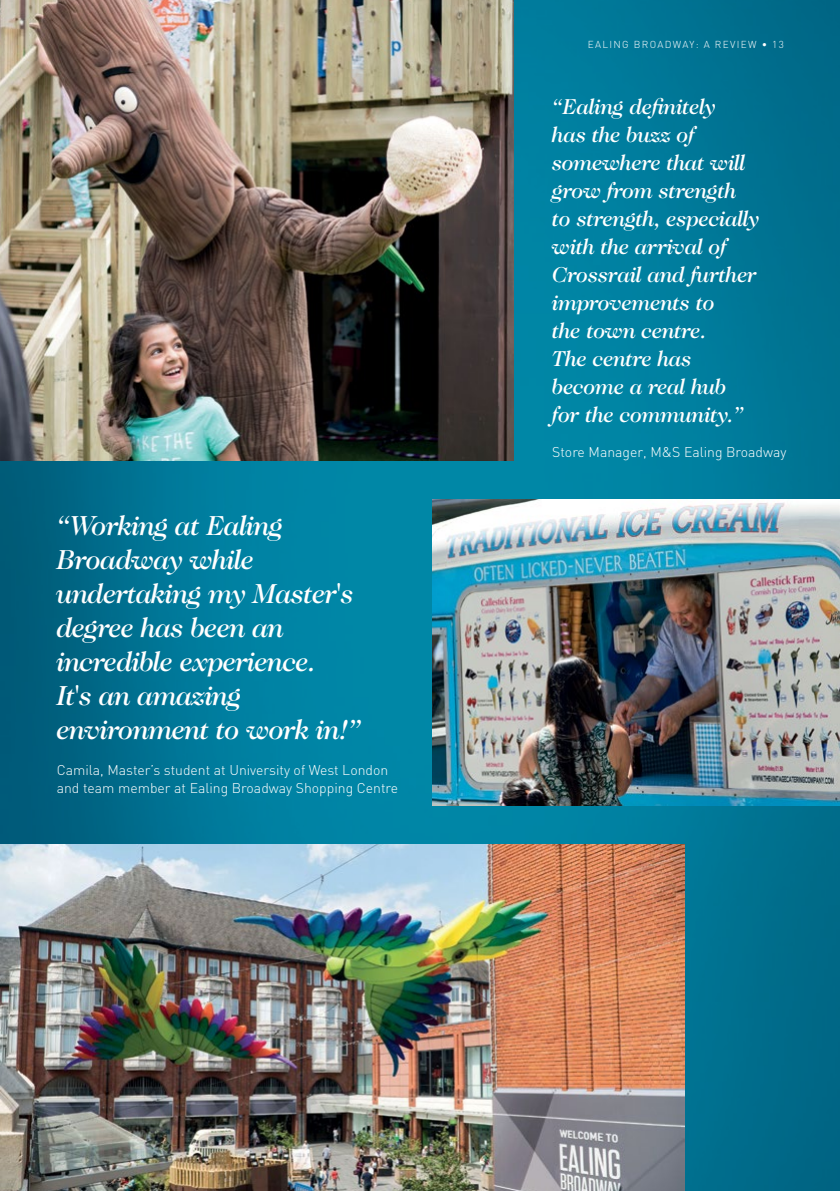
<style>
.page{position:relative;width:840px;height:1191px;background:#fff}
.page>*{position:absolute;margin:0;border:0;box-sizing:border-box;transform-origin:0 0}
.t1{font:italic 500 28px/34px "Caslon 224 IT Cby BT";letter-spacing:-.02em;color:#fff}
.t2{font:italic 500 22px/28px "Caslon 224 IT Cby BT";letter-spacing:-.01em;color:#fff}
.t3{font:300 14px/18px "DIN";color:#fff}
.t4{font:300 10px "DIN";letter-spacing:.13em;color:#fff}
</style>
<div class="page">
<img style="left:0;top:0;width:839px;height:1191px">
<img style="left:0;top:844px;width:684px;height:347px">
<img style="left:0;top:0;width:513px;height:460px">
<img style="left:432px;top:499px;width:407px;height:306px">
<p class="t1" style="left:57px;top:508px;width:306px">“Working at Ealing<br>Broadway while undertaking my Master's degree has been an incredible experience.<br>It's an amazing environment to work in!”</p>
<p class="t3" style="left:57px;top:760px;width:343px">Camila, Master’s student at University of West London and team member at Ealing Broadway Shopping Centre</p>
<p class="t4" style="left:587px;top:38px;width:197px">EALING BROADWAY: A REVIEW • 13</p>
<p class="t2" style="left:552px;top:92px;width:209px">“Ealing definitely<br>has the buzz of somewhere that will grow from strength to strength, especially with the arrival of<br>Crossrail and further improvements to<br>the town centre.<br>The centre has become a real hub<br>for the community.”</p>
<p class="t3" style="left:552px;top:442px;width:236px">Store Manager, M&amp;S Ealing Broadway</p>
</div>
